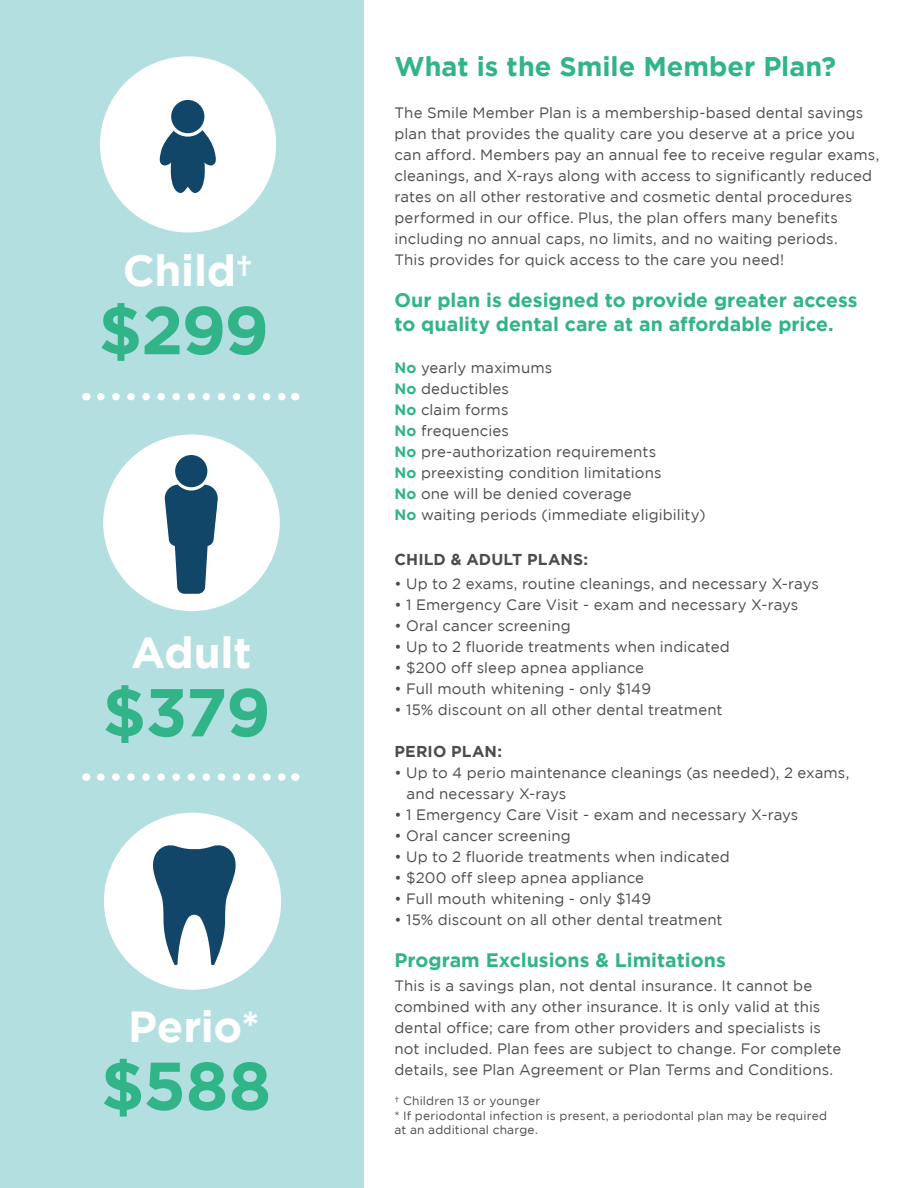
<style>
.page{position:relative;width:918px;height:1188px;background:#fff}
.page>*{position:absolute;margin:0;border:0;box-sizing:border-box;transform-origin:0 0}
.t1{font:700 67.5px "Gotham";letter-spacing:-.025em;color:#31b488}
.t2{font:700 43.35px "Gotham";letter-spacing:-.005em;color:#fff}
.t3{font:700 27px "Gotham";color:#31b488}
.t4{font:700 19.5px "Gotham";color:#31b488}
.t5{font:700 15.75px "Gotham";letter-spacing:.01em;color:#4b4c4d}
.t6{font:15px/21px "Gotham";letter-spacing:.01em;color:#4b4c4d}
.t7{font:12px "Gotham";letter-spacing:.02em;color:#4b4c4d}
.s1{font-weight:700;color:#31b488}
</style>
<div class="page">
<div style="left:0;top:0;width:363px;height:1188px;background:#b3dfe1"></div>
<svg style="left:101px;top:393px;width:185px;height:7px"></svg>
<svg style="left:101px;top:773px;width:185px;height:8px"></svg>
<div style="left:100px;top:56px;width:176px;height:177px;background:#fff;border-radius:50%"></div>
<svg style="left:159px;top:100px;width:57px;height:93px"></svg>
<div style="left:103px;top:435px;width:177px;height:176px;background:#fff;border-radius:50%"></div>
<svg style="left:164px;top:455px;width:54px;height:139px"></svg>
<div style="left:104px;top:813px;width:177px;height:177px;background:#fff;border-radius:50%"></div>
<svg style="left:153px;top:845px;width:83px;height:121px"></svg>
<p class="t2" style="left:123px;top:246px;width:132px">Child†</p>
<p class="t1" style="left:99px;top:291px;width:172px">$299</p>
<p class="t2" style="left:131px;top:628px;width:122px">Adult</p>
<p class="t1" style="left:103px;top:673px;width:170px">$379</p>
<p class="t2" style="left:128px;top:1001px;width:133px">Perio*</p>
<p class="t1" style="left:101px;top:1047px;width:172px">$588</p>
<p class="t3" style="left:394px;top:50px;width:443px">What is the Smile Member Plan?</p>
<p class="t6" style="left:394px;top:102px;width:486px">The Smile Member Plan is a membership-based dental savings plan that provides the quality care you deserve at a price you can afford. Members pay an annual fee to receive regular exams, cleanings, and X-rays along with access to significantly reduced rates on all other restorative and cosmetic dental procedures performed in our office. Plus, the plan offers many benefits including no annual caps, no limits, and no waiting periods.</p>
<p class="t6" style="left:394px;top:249px;width:391px">This provides for quick access to the care you need!</p>
<p class="t4" style="left:394px;top:288px;width:465px">Our plan is designed to provide greater access</p>
<p class="t4" style="left:394px;top:312px;width:441px">to quality dental care at an affordable price.</p>
<p class="t6" style="left:394px;top:357px;width:159px"><span class="s1">No</span> yearly maximums</p>
<p class="t6" style="left:394px;top:378px;width:116px"><span class="s1">No</span> deductibles</p>
<p class="t6" style="left:394px;top:399px;width:116px"><span class="s1">No</span> claim forms</p>
<p class="t6" style="left:394px;top:420px;width:116px"><span class="s1">No</span> frequencies</p>
<p class="t6" style="left:394px;top:441px;width:263px"><span class="s1">No</span> pre-authorization requirements</p>
<p class="t6" style="left:394px;top:462px;width:269px"><span class="s1">No</span> preexisting condition limitations</p>
<p class="t6" style="left:394px;top:483px;width:239px"><span class="s1">No</span> one will be denied coverage</p>
<p class="t6" style="left:394px;top:504px;width:313px"><span class="s1">No</span> waiting periods (immediate eligibility)</p>
<p class="t5" style="left:394px;top:550px;width:195px">CHILD &amp; ADULT PLANS:</p>
<p class="t6" style="left:394px;top:573px;width:426px">• Up to 2 exams, routine cleanings, and necessary X-rays</p>
<p class="t6" style="left:394px;top:594px;width:405px">• 1 Emergency Care Visit - exam and necessary X-rays</p>
<p class="t6" style="left:394px;top:615px;width:178px">• Oral cancer screening</p>
<p class="t6" style="left:394px;top:636px;width:337px">• Up to 2 fluoride treatments when indicated</p>
<p class="t6" style="left:394px;top:657px;width:251px">• $200 off sleep apnea appliance</p>
<p class="t6" style="left:394px;top:678px;width:258px">• Full mouth whitening - only $149</p>
<p class="t6" style="left:394px;top:699px;width:330px">• 15% discount on all other dental treatment</p>
<p class="t5" style="left:394px;top:742px;width:109px">PERIO PLAN:</p>
<p class="t6" style="left:394px;top:762px;width:456px">• Up to 4 perio maintenance cleanings (as needed), 2 exams,</p>
<p class="t6" style="left:406px;top:783px;width:161px">and necessary X-rays</p>
<p class="t6" style="left:394px;top:804px;width:405px">• 1 Emergency Care Visit - exam and necessary X-rays</p>
<p class="t6" style="left:394px;top:825px;width:178px">• Oral cancer screening</p>
<p class="t6" style="left:394px;top:846px;width:337px">• Up to 2 fluoride treatments when indicated</p>
<p class="t6" style="left:394px;top:867px;width:251px">• $200 off sleep apnea appliance</p>
<p class="t6" style="left:394px;top:888px;width:258px">• Full mouth whitening - only $149</p>
<p class="t6" style="left:394px;top:909px;width:330px">• 15% discount on all other dental treatment</p>
<p class="t4" style="left:394px;top:948px;width:333px">Program Exclusions &amp; Limitations</p>
<p class="t6" style="left:394px;top:975px;width:428px">This is a savings plan, not dental insurance. It cannot be combined with any other insurance. It is only valid at this dental office; care from other providers and specialists is</p>
<p class="t6" style="left:394px;top:1038px;width:448px">not included. Plan fees are subject to change. For complete details, see Plan Agreement or Plan Terms and Conditions.</p>
<p class="t7" style="left:394px;top:1094px;width:147px">† Children 13 or younger</p>
<p class="t7" style="left:394px;top:1109px;width:434px">* If periodontal infection is present, a periodontal plan may be required</p>
<p class="t7" style="left:394px;top:1123px;width:145px">at an additional charge.</p>
</div>
